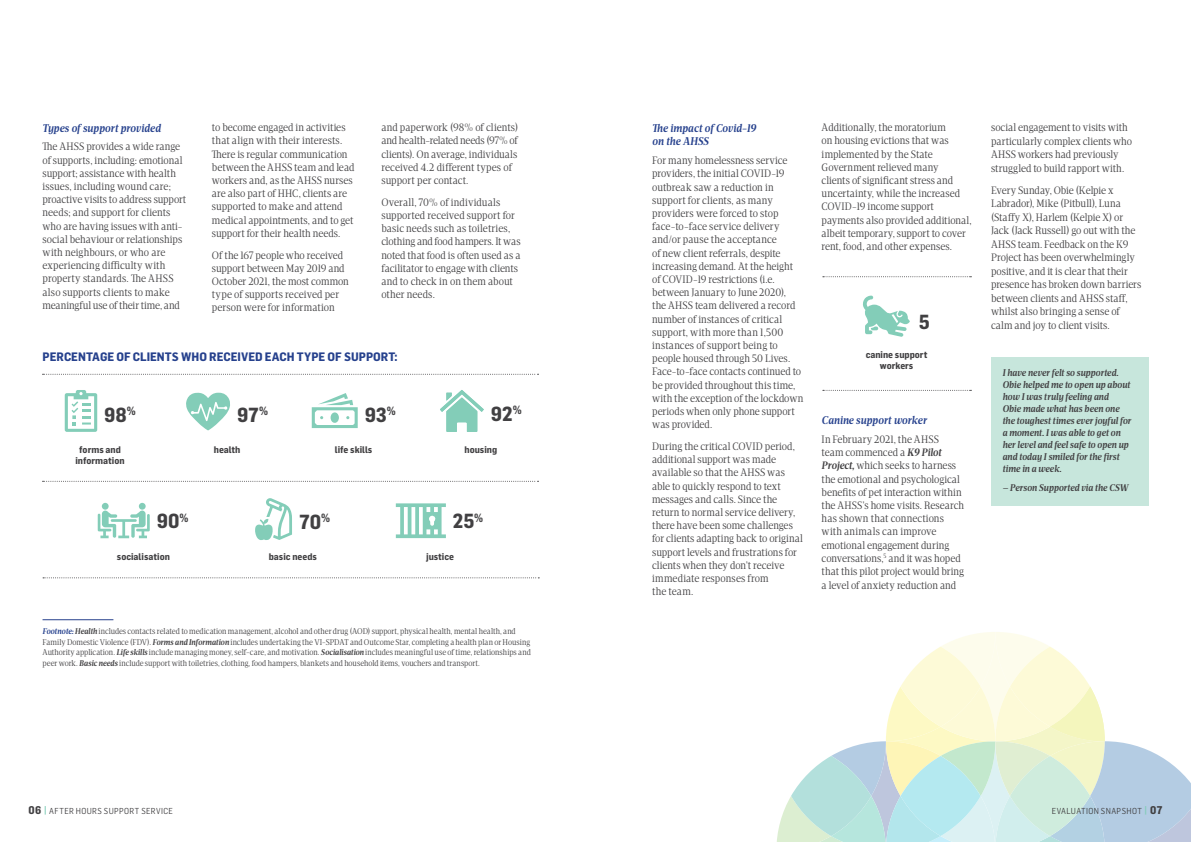
<style>
.page{position:relative;width:1191px;height:842px;background:#fff}
.page>*{position:absolute;margin:0;border:0;box-sizing:border-box;transform-origin:0 0}
.t1{font:700 20px "Flama Semicondensed";color:#414042}
.t2{font:700 12px "Flama Semicondensed";color:#26418d}
.t3{font:italic 700 11.5px/13.8px "Apud";letter-spacing:.005em;color:#26418d}
.t4{font:11px/13.2px "Apud";color:#414042}
.t5{font:italic 700 10px/12px "Apud";color:#414042}
.t6{font:700 9.4px/11px "Flama Semicondensed";color:#414042;text-align:center}
.t7{font:8.5px/10.5px "Apud";color:#414042}
.t8{font:8.5px "Flama Semicondensed";letter-spacing:.04em;color:#414042}
.s1{font-weight:700;font-style:italic;color:#26418d}
.s2{font-weight:700;font-style:italic}
.s3{font-weight:700;font-size:11px}
.s4{font-weight:700;font-size:11px;color:#83cdb8}
</style>
<div class="page">
<svg style="left:777px;top:632px;width:414px;height:210px"></svg>
<hr style="left:43px;top:619px;width:70px;height:1px;background:#26418d">
<svg style="left:43px;top:374px;width:495px;height:1px"></svg>
<svg style="left:43px;top:481px;width:495px;height:1px"></svg>
<svg style="left:43px;top:577px;width:496px;height:1px"></svg>
<svg style="left:440px;top:390px;width:44px;height:42px"></svg>
<svg style="left:186px;top:393px;width:44px;height:37px"></svg>
<svg style="left:396px;top:503px;width:50px;height:35px"></svg>
<svg style="left:255px;top:498px;width:37px;height:42px"></svg>
<svg style="left:65px;top:390px;width:32px;height:42px"></svg>
<svg style="left:312px;top:393px;width:46px;height:35px"></svg>
<svg style="left:98px;top:510px;width:52px;height:28px"></svg>
<div style="left:102px;top:503px;width:7px;height:7px;background:#83cdb8;border-radius:50%"></div>
<div style="left:139px;top:503px;width:7px;height:7px;background:#83cdb8;border-radius:50%"></div>
<div style="left:991px;top:357px;width:157px;height:148px;background:#c7e6dc"></div>
<svg style="left:823px;top:276px;width:148px;height:1px"></svg>
<svg style="left:823px;top:390px;width:148px;height:1px"></svg>
<svg style="left:863px;top:296px;width:47px;height:41px"></svg>
<p class="t3" style="left:43px;top:121px;width:120px">Types of support provided</p>
<p class="t4" style="left:43px;top:140px;width:145px">The AHSS provides a wide range of supports, including: emotional support; assistance with health issues, including wound care; proactive visits to address support needs; and support for clients who are having issues with anti&shy;social behaviour or relationships with neighbours, or who are experiencing difficulty with property standards. The AHSS also supports clients to make meaningful use of their time, and</p>
<p class="t4" style="left:212px;top:121px;width:144px">to become engaged in activities that align with their interests.<br>There is regular communication between the AHSS team and lead workers and, as the AHSS nurses are also part of HHC, clients are supported to make and attend medical appointments, and to get support for their health needs.</p>
<p class="t4" style="left:212px;top:248px;width:138px">Of the 167 people who received support between May 2019 and<br>October 2021, the most common type of supports received per person were for information</p>
<p class="t4" style="left:381px;top:121px;width:138px">and paperwork (98% of clients) and health-related needs (97% of clients). On average, individuals received 4.2 different types of support per contact.</p>
<p class="t4" style="left:381px;top:195px;width:141px">Overall, 70% of individuals supported received support for basic needs such as toiletries, clothing and food hampers. It was noted that food is often used as a facilitator to engage with clients and to check in on them about other needs.</p>
<p class="t2" style="left:43px;top:349px;width:356px">PERCENTAGE OF CLIENTS WHO RECEIVED EACH TYPE OF SUPPORT:</p>
<h1 class="t1" style="left:104px;top:402px;width:33px">98<sup>%</sup></h1>
<h1 class="t1" style="left:491px;top:401px;width:32px">92<sup>%</sup></h1>
<h1 class="t1" style="left:237px;top:402px;width:33px">97<sup>%</sup></h1>
<h1 class="t1" style="left:365px;top:402px;width:33px">93<sup>%</sup></h1>
<p class="t6" style="left:75px;top:444px;width:51px">forms and information</p>
<p class="t6" style="left:214px;top:444px;width:28px">health</p>
<p class="t6" style="left:335px;top:444px;width:39px">life skills</p>
<p class="t6" style="left:464px;top:444px;width:34px">housing</p>
<h1 class="t1" style="left:157px;top:508px;width:33px">90<sup>%</sup></h1>
<h1 class="t1" style="left:299px;top:508px;width:32px">70<sup>%</sup></h1>
<h1 class="t1" style="left:453px;top:508px;width:32px">25<sup>%</sup></h1>
<p class="t6" style="left:117px;top:551px;width:55px">socialisation</p>
<p class="t6" style="left:269px;top:551px;width:50px">basic needs</p>
<p class="t6" style="left:426px;top:551px;width:29px">justice</p>
<p class="t7" style="left:43px;top:626px;width:490px"><span class="s1">Footnote:</span> <span class="s2">Health</span> includes contacts related to medication management, alcohol and other drug (AOD) support, physical health, mental health, and Family Domestic Violence (FDV). <span class="s2">Forms and Information</span> includes undertaking the VI-SPDAT and Outcome Star, completing a health plan or Housing Authority application. <span class="s2">Life skills</span> include managing money, self-care, and motivation. <span class="s2">Socialisation</span> includes meaningful use of time, relationships and peer work. <span class="s2">Basic needs</span> include support with toiletries, clothing, food hampers, blankets and household items, vouchers and transport.</p>
<p class="t3" style="left:652px;top:121px;width:105px">The impact of Covid-19 on the AHSS</p>
<p class="t4" style="left:652px;top:154px;width:153px">For many homelessness service providers, the initial COVID-19 outbreak saw a reduction in support for clients, as many providers were forced to stop face-to-face service delivery and/or pause the acceptance<br>of new client referrals, despite increasing demand. At the height of COVID-19 restrictions (i.e. between January to June 2020),<br>the AHSS team delivered a record number of instances of critical support, with more than 1,500 instances of support being to people housed through 50 Lives.<br>Face-to-face contacts continued to be provided throughout this time, with the exception of the lockdown periods when only phone support was provided.</p>
<p class="t4" style="left:652px;top:440px;width:152px">During the critical COVID period, additional support was made available so that the AHSS was able to quickly respond to text messages and calls. Since the return to normal service delivery, there have been some challenges for clients adapting back to original support levels and frustrations for clients when they don’t receive immediate responses from<br>the team.</p>
<p class="t4" style="left:821px;top:121px;width:151px">Additionally, the moratorium<br>on housing evictions that was implemented by the State<br>Government relieved many<br>clients of significant stress and uncertainty, while the increased<br>COVID-19 income support payments also provided additional, albeit temporary, support to cover rent, food, and other expenses.</p>
<h1 class="t1" style="left:919px;top:309px;width:13px">5</h1>
<p class="t6" style="left:865px;top:349px;width:63px">canine support workers</p>
<p class="t3" style="left:821px;top:413px;width:107px">Canine support worker</p>
<p class="t4" style="left:821px;top:433px;width:144px">In February 2021, the AHSS<br>team commenced a <span class="s2">K9 Pilot<br>Project,</span> which seeks to harness the emotional and psychological benefits of pet interaction within the AHSS’s home visits. Research has shown that connections with animals can improve emotional engagement during conversations,<sup>5</sup> and it was hoped that this pilot project would bring a level of anxiety reduction and</p>
<p class="t4" style="left:991px;top:121px;width:142px;line-height:13.5px">social engagement to visits with particularly complex clients who<br>AHSS workers had previously struggled to build rapport with.</p>
<p class="t4" style="left:991px;top:183px;width:152px;line-height:13.5px">Every Sunday, Obie (Kelpie x<br>Labrador), Mike (Pitbull), Luna (Staffy X), Harlem (Kelpie X) or<br>Jack (Jack Russell) go out with the<br>AHSS team. Feedback on the K9<br>Project has been overwhelmingly positive, and it is clear that their presence has broken down barriers between clients and AHSS staff, whilst also bringing a sense of calm and joy to client visits.</p>
<p class="t5" style="left:1002px;top:366px;width:130px">I have never felt so supported.<br>Obie helped me to open up about how I was truly feeling and<br>Obie made what has been one the toughest times ever joyful for a moment. I was able to get on her level and feel safe to open up and today I smiled for the first time in a week.</p>
<p class="t5" style="left:1002px;top:482px;width:127px">– Person Supported via the CSW</p>
<p class="t8" style="left:28px;top:805px;width:146px"><span class="s3">06</span> <span class="s4">|</span> AFTER HOURS SUPPORT SERVICE</p>
<p class="t8" style="left:1051px;top:805px;width:112px">EVALUATION SNAPSHOT <span class="s4">|</span> <span class="s3">07</span></p>
</div>
